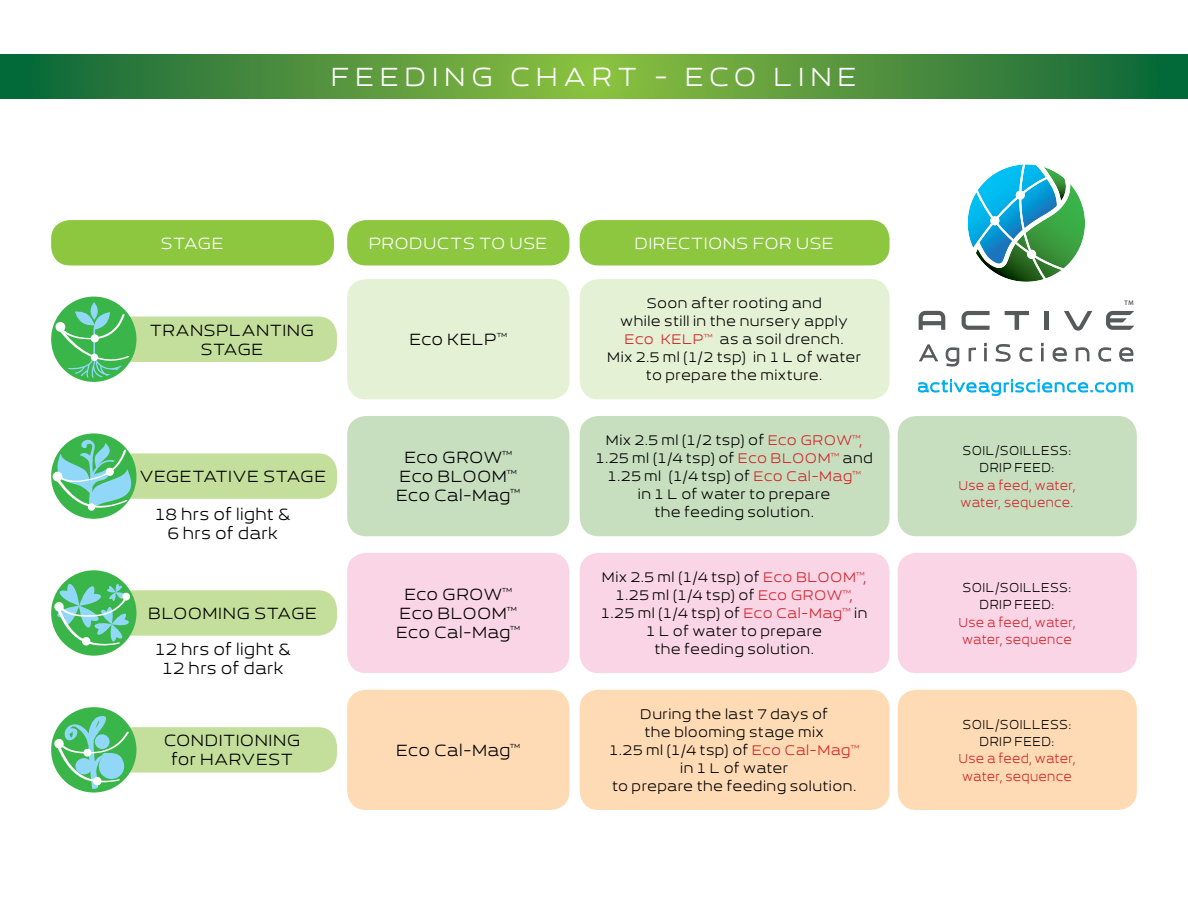
<style>
.page{position:relative;width:1188px;height:918px;background:#fff}
.page>*{position:absolute;margin:0;border:0;box-sizing:border-box;transform-origin:0 0}
.t1{font:25.5px "Esqadero FFCY4 F";letter-spacing:.215em;color:#fff}
.t2{font:15.75px/18.9px "Esqadero FFCY4 F";letter-spacing:.015em;color:#000;text-align:center}
.t3{font:15.75px "Esqadero FFCY4 F";letter-spacing:.015em;color:#fff}
.t4{font:13.5px/18px "Esqadero FFCY4 F";letter-spacing:.02em;color:#000;text-align:center}
.t5{font:12.6px/17.4px "Esqadero FFCY4 F";letter-spacing:.015em;color:#d2232a;scale:.9 1}
.t6{font:12.6px "Esqadero FFCY4 F";letter-spacing:.02em;color:#000;scale:.9 1}
.t7{font:7.8px "Esqadero FFCY4 F";color:#d2232a}
.s1{color:#d2232a}
.s2{font-size:13.5px}
</style>
<div class="page">
<svg style="left:0;top:54px;width:1188px;height:45px;background:#4b903d"></svg>
<div style="left:347px;top:220px;width:222px;height:45px;background:#8dc63f;border-radius:19px"></div>
<div style="left:347px;top:279px;width:222px;height:120px;background:#e5f1d4;border-radius:19px"></div>
<div style="left:347px;top:690px;width:222px;height:120px;background:#fedbb4;border-radius:19px"></div>
<div style="left:347px;top:416px;width:222px;height:120px;background:#c7dfbf;border-radius:19px"></div>
<div style="left:347px;top:553px;width:222px;height:120px;background:#fad5e6;border-radius:19px"></div>
<div style="left:51px;top:220px;width:283px;height:45px;background:#8dc63f;border-radius:19px"></div>
<div style="left:115px;top:317px;width:222px;height:45px;background:#c4df9b;border-radius:19px"></div>
<div style="left:115px;top:453px;width:222px;height:46px;background:#c4df9b;border-radius:19px"></div>
<div style="left:115px;top:590px;width:222px;height:46px;background:#c4df9b;border-radius:19px"></div>
<div style="left:115px;top:727px;width:222px;height:46px;background:#c4df9b;border-radius:19px"></div>
<div style="left:53px;top:298px;width:82px;height:83px;background:#39b54a;border-radius:50%"></div>
<div style="left:51px;top:297px;width:85px;height:85px;border:3px solid #39b54a;border-radius:50%"></div>
<svg style="left:91px;top:302px;width:7px;height:18px"></svg>
<svg style="left:55px;top:311px;width:78px;height:67px"></svg>
<div style="left:53px;top:435px;width:82px;height:82px;background:#39b54a;border-radius:50%"></div>
<div style="left:51px;top:433px;width:85px;height:86px;border:3px solid #39b54a;border-radius:50%"></div>
<svg style="left:52px;top:436px;width:82px;height:75px"></svg>
<div style="left:53px;top:572px;width:82px;height:82px;background:#39b54a;border-radius:50%"></div>
<div style="left:51px;top:570px;width:85px;height:86px;border:3px solid #39b54a;border-radius:50%"></div>
<svg style="left:54px;top:581px;width:77px;height:66px"></svg>
<div style="left:53px;top:709px;width:82px;height:82px;background:#39b54a;border-radius:50%"></div>
<div style="left:51px;top:707px;width:85px;height:86px;border:3px solid #39b54a;border-radius:50%"></div>
<svg style="left:54px;top:714px;width:75px;height:76px"></svg>
<div style="left:580px;top:220px;width:310px;height:45px;background:#8dc63f;border-radius:19px"></div>
<div style="left:580px;top:279px;width:310px;height:120px;background:#e5f1d4;border-radius:19px"></div>
<div style="left:580px;top:690px;width:310px;height:120px;background:#fedbb4;border-radius:19px"></div>
<div style="left:580px;top:416px;width:310px;height:120px;background:#c7dfbf;border-radius:19px"></div>
<div style="left:580px;top:553px;width:310px;height:120px;background:#fad5e6;border-radius:19px"></div>
<div style="left:898px;top:690px;width:239px;height:120px;background:#fedbb4;border-radius:19px"></div>
<div style="left:898px;top:416px;width:239px;height:120px;background:#c7dfbf;border-radius:19px"></div>
<div style="left:898px;top:553px;width:239px;height:120px;background:#fad5e6;border-radius:19px"></div>
<div style="left:75px;top:758px;width:17px;height:16px;background:#91d8f8;border-radius:50%"></div>
<div style="left:99px;top:754px;width:25px;height:25px;background:#91d8f8;border-radius:50%"></div>
<div style="left:95px;top:734px;width:15px;height:15px;background:#91d8f8;border-radius:50%"></div>
<svg style="left:918px;top:379px;width:215px;height:17px"></svg>
<svg style="left:919px;top:344px;width:19px;height:18px"></svg>
<svg style="left:945px;top:347px;width:15px;height:20px"></svg>
<svg style="left:968px;top:347px;width:8px;height:15px"></svg>
<svg style="left:984px;top:343px;width:3px;height:18px"></svg>
<svg style="left:995px;top:344px;width:16px;height:18px"></svg>
<svg style="left:1019px;top:347px;width:14px;height:15px"></svg>
<svg style="left:1041px;top:343px;width:3px;height:18px"></svg>
<svg style="left:1052px;top:347px;width:15px;height:15px"></svg>
<svg style="left:1075px;top:347px;width:15px;height:15px"></svg>
<svg style="left:1098px;top:347px;width:14px;height:15px"></svg>
<svg style="left:1119px;top:347px;width:15px;height:15px"></svg>
<svg style="left:919px;top:311px;width:26px;height:19px"></svg>
<svg style="left:962px;top:311px;width:28px;height:19px"></svg>
<svg style="left:1005px;top:311px;width:24px;height:19px"></svg>
<hr style="left:1044px;top:311px;width:4px;height:19px;background:#58595b">
<svg style="left:1064px;top:311px;width:28px;height:20px"></svg>
<svg style="left:1106px;top:311px;width:28px;height:19px"></svg>
<svg style="left:967px;top:164px;width:118px;height:118px"></svg>
<svg style="left:1124px;top:300px;width:9px;height:5px"></svg>
<h1 class="t1" style="left:331px;top:62px;width:528px">FEEDING CHART - ECO LINE</h1>
<p class="t3" style="left:161px;top:234px;width:65px">STAGE</p>
<p class="t2" style="left:150px;top:321px;width:14px">tran</p>
<p class="t2" style="left:200px;top:321px;width:42px;text-align:left">splanting<br>Stage</p>
<p class="t3" style="left:369px;top:234px;width:27px">prod</p>
<p class="t3" style="left:423px;top:234px;width:123px">ucts to use</p>
<p class="t2" style="left:409px;top:331px;width:99px">Eco KELP<sup>™</sup></p>
<p class="t3" style="left:634px;top:234px;width:26px">Direction</p>
<p class="t3" style="left:736px;top:234px;width:99px">s FOR USE</p>
<p class="t4" style="left:607px;top:295px;width:255px">Soon after rooting and<br>while still in the nursery apply<br><span class="s1">Eco KELP</span><sup>™</sup> as a soil drench.<br>Mix 2.5 ml (1/2 tsp) in 1 L of water to prepare the mixture.</p>
<p class="t2" style="left:139px;top:468px;width:27px">vegetati</p>
<p class="t2" style="left:232px;top:468px;width:44px">ve Stage</p>
<p class="t2" style="left:155px;top:505px;width:138px">18 hrs of light &amp;<br>6 hrs of dark</p>
<p class="t2" style="left:148px;top:604px;width:14px">blooming</p>
<p class="t2" style="left:254px;top:604px;width:14px">Stage</p>
<p class="t2" style="left:155px;top:640px;width:138px">12 hrs of light &amp;<br>12 hrs of dark</p>
<p class="t2" style="left:171px;top:732px;width:43px;text-align:left;text-indent:-7px">conditioning<br>for har</p>
<p class="t2" style="left:241px;top:751px;width:48px">vest</p>
<p class="t2" style="left:396px;top:449px;width:125px">Eco GROW<sup>™<br></sup>Eco BLOOM<sup>™<br></sup>Eco Cal-Mag<sup>™</sup></p>
<p class="t2" style="left:396px;top:586px;width:125px">Eco GROW<sup>™<br></sup>Eco BLOOM<sup>™<br></sup>Eco Cal-Mag<sup>™</sup></p>
<p class="t2" style="left:396px;top:741px;width:125px">Eco Cal-Mag<sup>™</sup></p>
<p class="t4" style="left:606px;top:432px;width:221px">Mix 2.5 ml (1/2 tsp) of <span class="s1">Eco Grow</span></p>
<p class="t7" style="left:852px;top:433px;width:12px">™<span class="s2">,</span></p>
<p class="t4" style="left:595px;top:450px;width:200px">1.25 ml (1/4 tsp) of <span class="s1">Eco Bloom</span></p>
<p class="t4" style="left:830px;top:450px;width:44px"><sup>™</sup> and</p>
<p class="t4" style="left:608px;top:468px;width:255px">1.25 ml (1/4 tsp) of <span class="s1">Eco Cal-Mag</span><sup>™</sup></p>
<p class="t4" style="left:638px;top:486px;width:194px">in 1 L of water to prepare</p>
<p class="t4" style="left:654px;top:504px;width:161px">the feeding solution.</p>
<p class="t4" style="left:602px;top:569px;width:219px">Mix 2.5 ml (1/4 tsp) of <span class="s1">Eco Bloom</span></p>
<p class="t7" style="left:856px;top:570px;width:12px">™<span class="s2">,</span></p>
<p class="t4" style="left:616px;top:587px;width:201px">1.25 ml (1/4 tsp) of <span class="s1">Eco Grow</span></p>
<p class="t7" style="left:842px;top:588px;width:12px">™<span class="s2">,</span></p>
<p class="t4" style="left:601px;top:605px;width:268px">1.25 ml (1/4 tsp) of <span class="s1">Eco Cal-Mag</span><sup>™</sup> in<br>1 L of water to prepare<br>the feeding solution.</p>
<p class="t4" style="left:609px;top:706px;width:251px">During the last 7 days of<br>the blooming stage mix<br>1.25 ml (1/4 tsp) of <span class="s1">Eco Cal-Mag</span><sup>™ </sup>in 1 L of water<br>to prepare the feeding solution.</p>
<p class="t6" style="left:963px;top:443px;width:10px">Soil</p>
<p class="t6" style="left:995px;top:443px;width:26px">/soille</p>
<p class="t6" style="left:1050px;top:443px;width:25px">ss:</p>
<p class="t6" style="left:980px;top:460px;width:50px">Drip feed</p>
<p class="t6" style="left:1052px;top:460px;width:5px">:</p>
<p class="t5" style="left:958px;top:477px;width:132px">U se a feed, water, water, sequence.</p>
<p class="t6" style="left:963px;top:580px;width:10px">Soil</p>
<p class="t6" style="left:995px;top:580px;width:26px">/soille</p>
<p class="t6" style="left:1050px;top:580px;width:25px">ss:</p>
<p class="t6" style="left:980px;top:597px;width:50px">Drip feed</p>
<p class="t6" style="left:1052px;top:597px;width:5px">:</p>
<p class="t5" style="left:958px;top:614px;width:132px">U se a feed, water, water, sequence</p>
<p class="t6" style="left:963px;top:717px;width:10px">Soil</p>
<p class="t6" style="left:995px;top:717px;width:26px">/soille</p>
<p class="t6" style="left:1050px;top:717px;width:25px">ss:</p>
<p class="t6" style="left:980px;top:734px;width:50px">Drip feed</p>
<p class="t6" style="left:1052px;top:734px;width:5px">:</p>
<p class="t5" style="left:958px;top:751px;width:132px">U se a feed, water, water, sequence</p>
</div>
